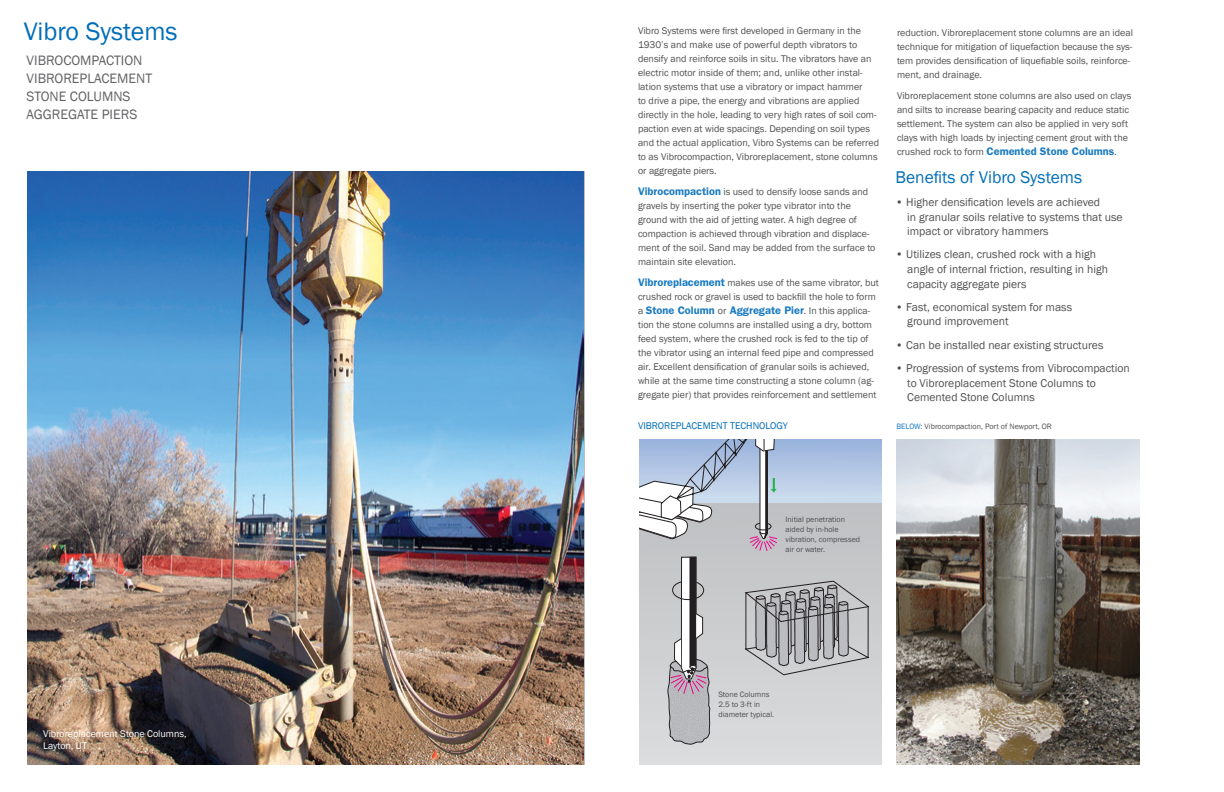
<style>
.page{position:relative;width:1224px;height:792px;background:#fff}
.page>*{position:absolute;margin:0;border:0;box-sizing:border-box;transform-origin:0 0}
.t1{font:26px "Franklin Gothic";color:#006db8}
.t2{font:17.5px "Franklin Gothic";color:#006db8}
.t3{font:14px/18px "Franklin Gothic";color:#636366}
.t4{font:11.6px/14.6px "Franklin Gothic";color:#505052}
.t5{font:600 11px "Franklin Gothic";color:#1b7cc1}
.t6{font:10px/14px "Franklin Gothic";color:#505052}
.t7{font:10px/12px "Franklin Gothic";color:#fff}
.t8{font:10px "Franklin Gothic";color:#006db8}
.t9{font:8px/10px "Franklin Gothic";color:#505052}
.s1{font-weight:600;font-size:11px;color:#1b7cc1}
.s2{font-weight:400;font-size:10px;color:#505052}
.s3{color:#1b7cc1}
</style>
<div class="page">
<img style="left:27px;top:171px;width:557px;height:594px">
<div style="left:639px;top:502px;width:243px;height:263px;background:linear-gradient(to bottom,#bebfc1,#dbdcde)"></div>
<div style="left:639px;top:439px;width:243px;height:64px;background:linear-gradient(to bottom,#99b2db,#cedded)"></div>
<svg style="left:639px;top:439px;width:138px;height:112px"></svg>
<svg style="left:746px;top:581px;width:123px;height:94px;background:#a9a9ab"></svg>
<svg style="left:667px;top:557px;width:43px;height:187px;background:#b1aeb1"></svg>
<img style="left:896px;top:439px;width:243px;height:326px">
<p class="t1" style="left:24px;top:15px;width:155px">Vibro Systems</p>
<p class="t3" style="left:27px;top:51px;width:127px">VIBROCOMPACTION<br>VIBROREPLACEMENT<br>STONE COLUMNS<br>AGGREGATE PIERS</p>
<p class="t7" style="left:43px;top:728px;width:145px">Vibroreplacement Stone Columns,<br>Layton, UT</p>
<p class="t6" style="left:638px;top:24px;width:243px">Vibro Systems were first developed in Germany in the 1930’s and make use of powerful depth vibrators to densify and reinforce soils in situ. The vibrators have an electric motor inside of them; and, unlike other instal&shy;lation systems that use a vibratory or impact hammer<br>to drive a pipe, the energy and vibrations are applied directly in the hole, leading to very high rates of soil com&shy;paction even at wide spacings. Depending on soil types and the actual application, Vibro Systems can be referred to as Vibrocompaction, Vibroreplacement, stone columns or aggregate piers.</p>
<p class="t6" style="left:638px;top:185px;width:239px"><span class="s1">Vibrocompaction</span> is used to densify loose sands and gravels by inserting the poker type vibrator into the ground with the aid of jetting water. A high degree of compaction is achieved through vibration and displace&shy;ment of the soil. Sand may be added from the surface to maintain site elevation.</p>
<p class="t6" style="left:638px;top:276px;width:242px"><span class="s1">Vibroreplacement</span> makes use of the same vibrator, but crushed rock or gravel is used to backfill the hole to form</p>
<p class="t5" style="left:638px;top:304px;width:234px"><span class="s2">a</span> Stone Column <span class="s2">or</span> Aggregate Pier<span class="s2">. In this applica-</span></p>
<p class="t6" style="left:638px;top:318px;width:240px">tion the stone columns are installed using a dry, bottom feed system, where the crushed rock is fed to the tip of the vibrator using an internal feed pipe and compressed air. Excellent densification of granular soils is achieved, while at the same time constructing a stone column (ag&shy;gregate pier) that provides reinforcement and settlement</p>
<p class="t8" style="left:638px;top:420px;width:151px">VIBROREPLACEMENT TECHNOLOGY</p>
<p class="t6" style="left:897px;top:26px;width:238px">reduction. Vibroreplacement stone columns are an ideal technique for mitigation of liquefaction because the sys&shy;tem provides densification of liquefiable soils, reinforce&shy;ment, and drainage.</p>
<p class="t6" style="left:897px;top:89px;width:236px">Vibroreplacement stone columns are also used on clays and silts to increase bearing capacity and reduce static settlement. The system can also be applied in very soft clays with high loads by injecting cement grout with the</p>
<p class="t5" style="left:897px;top:145px;width:221px"><span class="s2">crushed rock to form</span> Cemented Stone Columns<span class="s2">.</span></p>
<p class="t2" style="left:896px;top:166px;width:188px">Benefits of Vibro Systems</p>
<p class="t4" style="left:907px;top:195px;width:217px;text-indent:-12px">• Higher densification levels are achieved<br>in granular soils relative to systems that use impact or vibratory hammers</p>
<p class="t4" style="left:907px;top:248px;width:202px;text-indent:-12px">• Utilizes clean, crushed rock with a high angle of internal friction, resulting in high capacity aggregate piers</p>
<p class="t4" style="left:907px;top:300px;width:166px;text-indent:-12px">• Fast, economical system for mass ground improvement</p>
<p class="t4" style="left:896px;top:338px;width:209px">• Can be installed near existing structures</p>
<p class="t4" style="left:907px;top:361px;width:224px;text-indent:-12px">• Progression of systems from Vibrocompaction to Vibroreplacement Stone Columns to<br>Cemented Stone Columns</p>
<p class="t9" style="left:896px;top:422px;width:157px"><span class="s3">BELOW:</span> Vibrocompaction, Port of Newport, OR</p>
<p class="t9" style="left:786px;top:515px;width:76px">Initial penetration aided by in-hole vibration, compressed air or water.</p>
<p class="t9" style="left:718px;top:689px;width:57px">Stone Columns<br>2.5 to 3-ft in diameter typical.</p>
</div>
